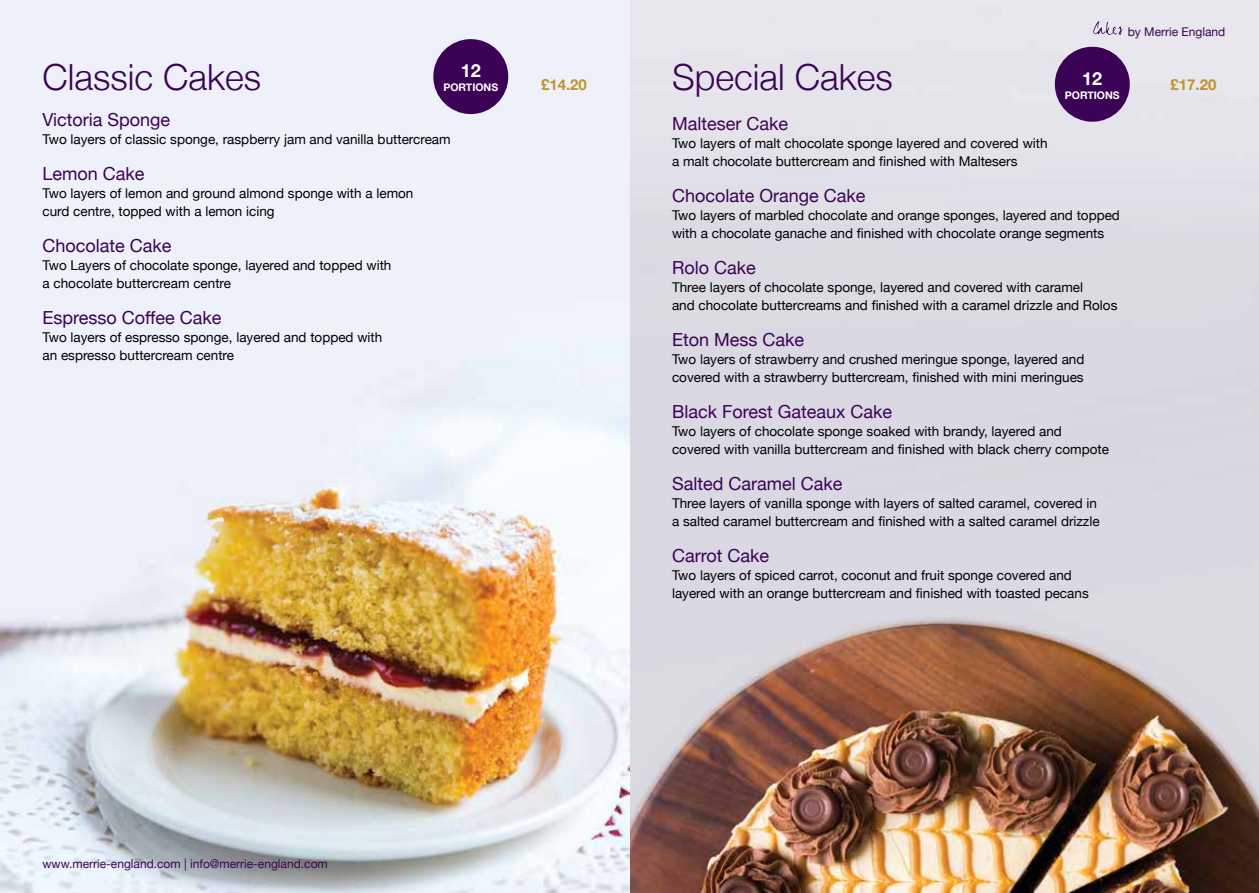
<style>
.page{position:relative;width:1259px;height:893px;background:#fff}
.page>*{position:absolute;margin:0;border:0;box-sizing:border-box;transform-origin:0 0}
.t1{font:300 36px "Helvetica Neue";color:#3b0256}
.t2{font:18px "Helvetica Neue";color:#3b0256}
.t3{font:700 18px "Helvetica Neue";color:#fff}
.t4{font:700 15px "Helvetica Neue";color:#c49229}
.t5{font:13.5px/18px "Helvetica Neue";color:#000}
.t6{font:12px "Helvetica Neue";color:#3b0256}
.t7{font:700 10.5px "Helvetica Neue";color:#fff}
</style>
<div class="page">
<img style="left:0;top:0;width:1259px;height:893px">
<svg style="left:1093px;top:21px;width:30px;height:14px"></svg>
<div style="left:433px;top:39px;width:75px;height:75px;background:#3b0256;border-radius:50%"></div>
<div style="left:1054px;top:47px;width:75px;height:75px;background:#3b0256;border-radius:50%"></div>
<p class="t6" style="left:1127px;top:23px;width:99px">by Merrie England</p>
<h1 class="t1" style="left:43px;top:48px;width:220px">Classic Cakes</h1>
<h2 class="t3" style="left:461px;top:57px;width:22px">12</h2>
<p class="t7" style="left:443px;top:79px;width:56px">PORTIONS</p>
<p class="t4" style="left:541px;top:73px;width:47px">£14.20</p>
<h1 class="t1" style="left:672px;top:48px;width:222px">Special Cakes</h1>
<h2 class="t3" style="left:1082px;top:65px;width:22px">12</h2>
<p class="t7" style="left:1065px;top:87px;width:56px">PORTIONS</p>
<p class="t4" style="left:1170px;top:73px;width:47px">£17.20</p>
<h2 class="t2" style="left:43px;top:107px;width:129px">Victoria Sponge</h2>
<p class="t5" style="left:43px;top:131px;width:410px">Two layers of classic sponge, raspberry jam and vanilla buttercream</p>
<h2 class="t2" style="left:43px;top:161px;width:104px">Lemon Cake</h2>
<p class="t5" style="left:43px;top:185px;width:372px">Two layers of lemon and ground almond sponge with a lemon curd centre, topped with a lemon icing</p>
<h2 class="t2" style="left:43px;top:233px;width:131px">Chocolate Cake</h2>
<p class="t5" style="left:43px;top:257px;width:350px">Two Layers of chocolate sponge, layered and topped with a chocolate buttercream centre</p>
<h2 class="t2" style="left:43px;top:305px;width:181px">Espresso Coffee Cake</h2>
<p class="t5" style="left:43px;top:329px;width:341px">Two layers of espresso sponge, layered and topped with an espresso buttercream centre</p>
<h2 class="t2" style="left:672px;top:110px;width:118px">Malteser Cake</h2>
<p class="t5" style="left:672px;top:135px;width:377px">Two layers of malt chocolate sponge layered and covered with a malt chocolate buttercream and finished with Maltesers</p>
<h2 class="t2" style="left:672px;top:182px;width:195px">Chocolate Orange Cake</h2>
<p class="t5" style="left:672px;top:207px;width:449px">Two layers of marbled chocolate and orange sponges, layered and topped with a chocolate ganache and finished with chocolate orange segments</p>
<h2 class="t2" style="left:672px;top:254px;width:85px">Rolo Cake</h2>
<p class="t5" style="left:672px;top:279px;width:447px">Three layers of chocolate sponge, layered and covered with caramel<br>and chocolate buttercreams and finished with a caramel drizzle and Rolos</p>
<h2 class="t2" style="left:672px;top:326px;width:134px">Eton Mess Cake</h2>
<p class="t5" style="left:672px;top:351px;width:414px">Two layers of strawberry and crushed meringue sponge, layered and covered with a strawberry buttercream, finished with mini meringues</p>
<h2 class="t2" style="left:672px;top:398px;width:222px">Black Forest Gateaux Cake</h2>
<p class="t5" style="left:672px;top:423px;width:438px">Two layers of chocolate sponge soaked with brandy, layered and covered with vanilla buttercream and finished with black cherry compote</p>
<h2 class="t2" style="left:672px;top:470px;width:172px">Salted Caramel Cake</h2>
<p class="t5" style="left:672px;top:495px;width:429px">Three layers of vanilla sponge with layers of salted caramel, covered in a salted caramel buttercream and finished with a salted caramel drizzle</p>
<h2 class="t2" style="left:672px;top:542px;width:99px">Carrot Cake</h2>
<p class="t5" style="left:672px;top:567px;width:418px">Two layers of spiced carrot, coconut and fruit sponge covered and layered with an orange buttercream and finished with toasted pecans</p>
<p class="t6" style="left:43px;top:855px;width:287px">www.merrie-england.com | info@merrie-england.com</p>
</div>
